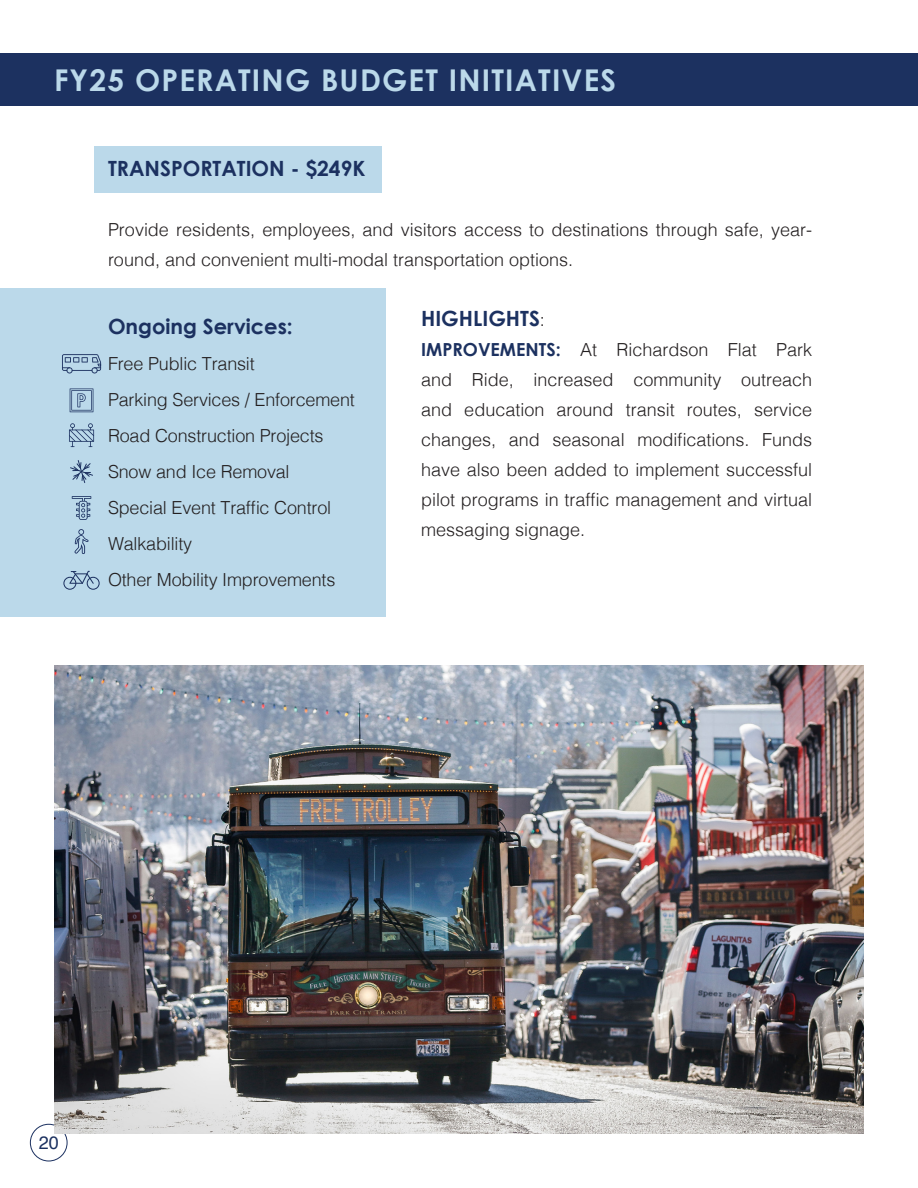
<style>
.page{position:relative;width:918px;height:1188px;background:#fff}
.page>*{position:absolute;margin:0;border:0;box-sizing:border-box;transform-origin:0 0}
.t1{font:700 30px "Century Gothic";letter-spacing:.04em;color:#bbd9ea}
.t2{font:700 21px "Century Gothic";color:#1c3160}
.t3{font:300 18px/30px "Helvetica";color:#231f20}
.t4{font:18px "Helvetica";color:#1c3160}
.s1{font-family:"Helvetica";font-weight:300;font-size:18px;color:#231f20}
.s2{font-family:"Century Gothic";font-weight:700;color:#1c3160}
</style>
<div class="page">
<div style="left:0;top:288px;width:385px;height:328px;background:#bbd9ea"></div>
<div style="left:0;top:53px;width:918px;height:53px;background:#1c3160"></div>
<div style="left:30px;top:1124px;width:37px;height:37px;border:1px solid #1c3160;border-radius:50%"></div>
<div style="left:94px;top:146px;width:287px;height:47px;background:#bbd9ea"></div>
<svg style="left:69px;top:423px;width:25px;height:24px"></svg>
<svg style="left:62px;top:354px;width:39px;height:20px"></svg>
<svg style="left:70px;top:460px;width:23px;height:23px"></svg>
<svg style="left:63px;top:571px;width:37px;height:19px"></svg>
<svg style="left:70px;top:388px;width:23px;height:24px"></svg>
<svg style="left:75px;top:529px;width:14px;height:25px"></svg>
<svg style="left:72px;top:496px;width:19px;height:24px"></svg>
<img style="left:54px;top:665px;width:810px;height:469px">
<p class="t1" style="left:54px;top:61px;width:564px">FY25 OPERATING BUDGET INITIATIVES</p>
<p class="t2" style="left:108px;top:155px;width:259px">TRANSPORTATION - $249K</p>
<p class="t3" style="left:108px;top:214px;width:706px">Provide residents, employees, and visitors access to destinations through safe, year&shy;round, and convenient multi-modal transportation options.</p>
<p class="t2" style="left:108px;top:313px;width:186px">Ongoing Services:</p>
<p class="t3" style="left:108px;top:347px;width:148px">Free Public Transit</p>
<p class="t3" style="left:108px;top:383px;width:248px">Parking Services / Enforcement</p>
<p class="t3" style="left:108px;top:419px;width:217px">Road Construction Projects</p>
<p class="t3" style="left:108px;top:455px;width:183px">Snow and Ice Removal</p>
<p class="t3" style="left:108px;top:491px;width:225px">Special Event Traffic Control</p>
<p class="t3" style="left:108px;top:527px;width:86px">Walkability</p>
<p class="t3" style="left:108px;top:563px;width:229px">Other Mobility Improvements</p>
<p class="t2" style="left:421px;top:305px;width:125px">HIGHLIGHTS<span class="s1">:</span></p>
<p class="t3" style="left:421px;top:334px;width:393px;text-align:justify"><span class="s2">IMPROVEMENTS:</span> At Richardson Flat Park and Ride, increased community outreach and education around transit routes, service changes, and seasonal modifications. Funds have also been added to implement successful pilot programs in traffic management and virtual messaging signage.</p>
<p class="t4" style="left:39px;top:1129px;width:22px">20</p>
</div>
